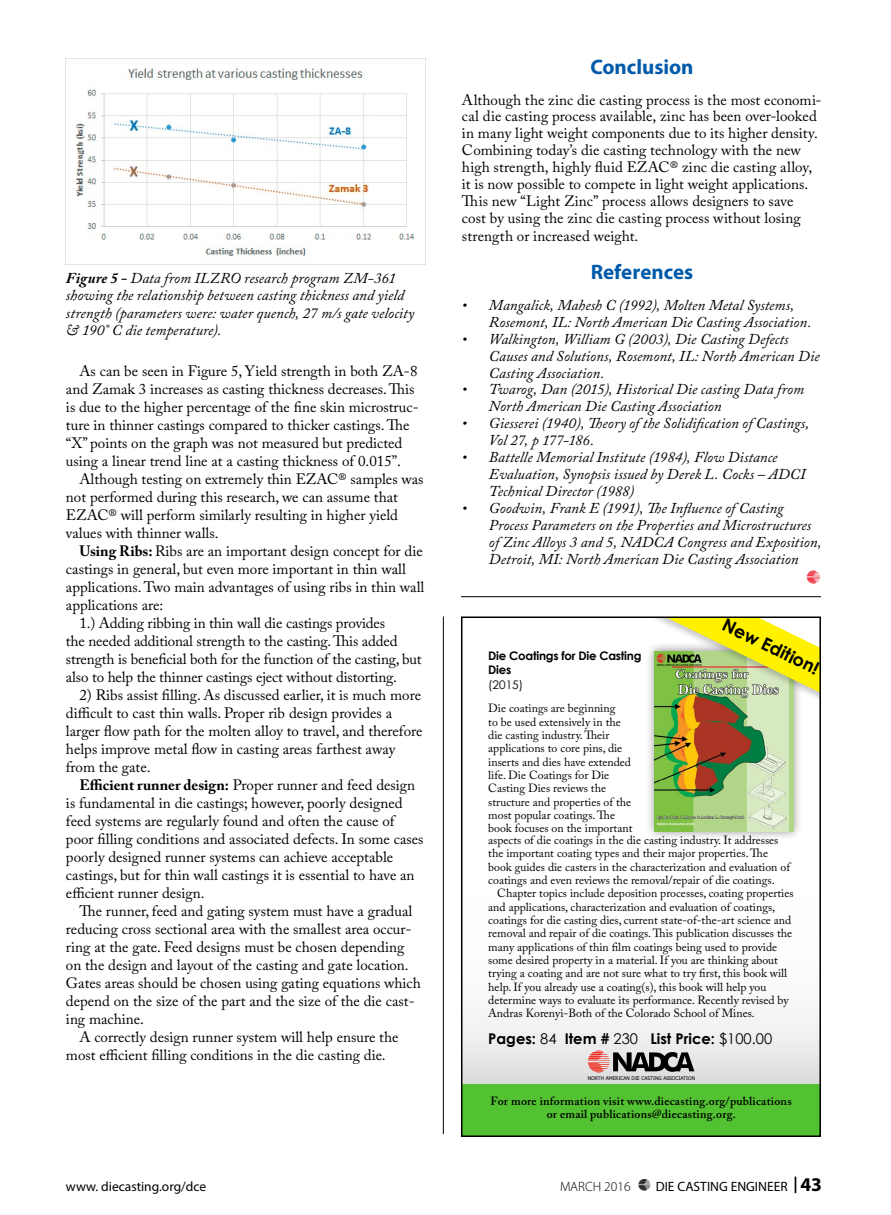
<style>
.page{position:relative;width:891px;height:1215px;background:#fff}
.page>*{position:absolute;margin:0;border:0;box-sizing:border-box;transform-origin:0 0}
.t1{font:700 21px "Myriad Pro";color:#005aaa}
.t2{font:700 17.7px "Century Gothic";color:#000}
.t3{font:15px/18px "Adobe Caslon Pro";color:#000}
.t4{font:italic 15px/17px "Adobe Caslon Pro";letter-spacing:.005em;color:#000}
.t5{font:15px "Fangate";color:#ed1c2e}
.t6{font:700 14.85px "Century Gothic";color:#000}
.t7{font:13.5px "Myriad Pro";color:#000}
.t8{font:11.85px/13.4px "Adobe Caslon Pro";color:#000}
.t9{font:600 11.85px/13.4px "Adobe Caslon Pro";letter-spacing:.02em;color:#000;text-align:center}
.t10{font:700 11.85px/14.2px "Century Gothic";letter-spacing:-.02em;color:#000}
.t11{font:11.85px "Century Gothic";color:#000}
.t12{font:5.1px "Tahoma";color:#000}
.s1{font-weight:700}
.s2{font-weight:400}
.s3{font-weight:300}
.s4{font-family:"Fangate"}
.s5{font-weight:700;font-stretch:condensed;font-size:16.5px}
.s6{font-weight:700;font-size:19.5px}
</style>
<div class="page">
<img style="left:66px;top:58px;width:360px;height:206px">
<svg style="left:464px;top:1017px;width:354px;height:67px;fill:#ebebec"></svg>
<div style="left:645px;top:642px;width:158px;height:199px;background:#000;opacity:.45"></div>
<img style="left:655px;top:730px;width:139px;height:101px">
<div style="left:462px;top:1084px;width:358px;height:52px;background:#53c232"></div>
<svg style="left:588px;top:1050px;width:106px;height:23px"></svg>
<div style="left:636px;top:617px;width:184px;height:113px;background:#000;opacity:.22"></div>
<svg style="left:666px;top:620px;width:152px;height:73px"></svg>
<div style="left:461px;top:617px;width:360px;height:520px;border:2px solid #000"></div>
<hr style="left:443px;top:617px;width:1px;height:517px;background:#000">
<hr style="left:461px;top:596px;width:360px;height:1px;background:#000">
<p class="t4" style="left:66px;top:269px;width:350px;line-height:17.4px"><span class="s1">Figure 5 -</span> Data from ILZRO research program ZM-361 showing the relationship between casting thickness and yield strength (parameters were: water quench, 27 m/s gate velocity &amp; 190° C die temperature).</p>
<p class="t3" style="left:66px;top:361px;width:354px;text-indent:14px">As can be seen in Figure 5, Yield strength in both ZA-8 and Zamak 3 increases as casting thickness decreases. This is due to the higher percentage of the fine skin microstruc&shy;ture in thinner castings compared to thicker castings. The “X” points on the graph was not measured but predicted using a linear trend line at a casting thickness of 0.015”.</p>
<p class="t3" style="left:66px;top:469px;width:359px;text-indent:14px">Although testing on extremely thin EZAC® samples was not performed during this research, we can assume that EZAC® will perform similarly resulting in higher yield values with thinner walls.</p>
<p class="t3" style="left:79px;top:541px;width:345px"><span class="s1">Using Ribs:</span> Ribs are an important design concept for die</p>
<p class="t3" style="left:66px;top:559px;width:341px">castings in general, but even more important in thin wall</p>
<p class="t3" style="left:66px;top:577px;width:360px">applications. Two main advantages of using ribs in thin wall</p>
<p class="t3" style="left:66px;top:595px;width:99px">applications are:</p>
<p class="t3" style="left:79px;top:613px;width:307px">1.) Adding ribbing in thin wall die castings provides</p>
<p class="t3" style="left:66px;top:631px;width:333px">the needed additional strength to the casting. This added</p>
<p class="t3" style="left:66px;top:649px;width:357px">strength is beneficial both for the function of the casting, but</p>
<p class="t3" style="left:66px;top:667px;width:333px">also to help the thinner castings eject without distorting.</p>
<p class="t3" style="left:66px;top:685px;width:358px;text-indent:14px">2) Ribs assist filling. As discussed earlier, it is much more difficult to cast thin walls. Proper rib design provides a larger flow path for the molten alloy to travel, and therefore helps improve metal flow in casting areas farthest away from the gate.</p>
<p class="t3" style="left:66px;top:775px;width:359px;text-indent:14px"><span class="s1">Efficient runner design:</span> Proper runner and feed design is fundamental in die castings; however, poorly designed feed systems are regularly found and often the cause of poor filling conditions and associated defects. In some cases poorly designed runner systems can achieve acceptable castings, but for thin wall castings it is essential to have an efficient runner design.</p>
<p class="t3" style="left:66px;top:901px;width:356px;text-indent:14px">The runner, feed and gating system must have a gradual reducing cross sectional area with the smallest area occur&shy;ring at the gate. Feed designs must be chosen depending on the design and layout of the casting and gate location.<br>Gates areas should be chosen using gating equations which depend on the size of the part and the size of the die cast&shy;ing machine.</p>
<p class="t3" style="left:66px;top:1027px;width:334px;text-indent:14px">A correctly design runner system will help ensure the most efficient filling conditions in the die casting die.</p>
<h1 class="t1" style="left:590px;top:53px;width:105px">Conclusion</h1>
<p class="t3" style="left:462px;top:91px;width:361px;line-height:17px">Although the zinc die casting process is the most economi&shy;cal die casting process available, zinc has been over-looked in many light weight components due to its higher density.<br>Combining today’s die casting technology with the new high strength, highly fluid EZAC® zinc die casting alloy, it is now possible to compete in light weight applications.<br>This new “Light Zinc” process allows designers to save<br>cost by using the zinc die casting process without losing strength or increased weight.</p>
<h1 class="t1" style="left:591px;top:259px;width:104px">References</h1>
<p class="t4" style="left:489px;top:296px;width:324px;text-indent:-27px">• Mangalick, Mahesh C (1992), Molten Metal Systems,<br>Rosemont, IL: North American Die Casting Association.</p>
<p class="t4" style="left:489px;top:330px;width:332px;text-indent:-27px">• Walkington, William G (2003), Die Casting Defects<br>Causes and Solutions, Rosemont, IL: North American Die<br>Casting Association.</p>
<p class="t4" style="left:489px;top:381px;width:317px;text-indent:-27px">• Twarog, Dan (2015), Historical Die casting Data from<br>North American Die Casting Association</p>
<p class="t4" style="left:489px;top:415px;width:322px;text-indent:-27px">• Giesserei (1940), Theory of the Solidification of Castings,<br>Vol 27, p 177-186.</p>
<p class="t4" style="left:489px;top:449px;width:318px;text-indent:-27px">• Battelle Memorial Institute (1984), Flow Distance<br>Evaluation, Synopsis issued by Derek L. Cocks – ADCI<br>Technical Director (1988)</p>
<p class="t4" style="left:489px;top:499px;width:334px;text-indent:-27px">• Goodwin, Frank E (1991), The Influence of Casting Process Parameters on the Properties and Microstructures of Zinc Alloys 3 and 5, NADCA Congress and Exposition, Detroit, MI: North American Die Casting Association</p>
<p class="t5" style="left:807px;top:571px;width:17px">!</p>
<p class="t10" style="left:488px;top:648px;width:155px">Die Coatings for Die Casting<br>Dies</p>
<p class="t11" style="left:488px;top:676px;width:36px">(2015)</p>
<p class="t2" style="left:730px;top:611px;width:107px;rotate:26deg">New Edition!</p>
<p class="t8" style="left:488px;top:702px;width:146px">Die coatings are beginning<br>to be used extensively in the die casting industry. Their applications to core pins, die inserts and dies have extended life. Die Coatings for Die<br>Casting Dies reviews the structure and properties of the most popular coatings. The book focuses on the important</p>
<p class="t8" style="left:488px;top:833px;width:303px">aspects of die coatings in the die casting industry. It addresses the important coating types and their major properties. The book guides die casters in the characterization and evaluation of coatings and even reviews the removal/repair of die coatings.</p>
<p class="t8" style="left:488px;top:887px;width:307px;text-indent:9px">Chapter topics include deposition processes, coating properties and applications, characterization and evaluation of coatings, coatings for die casting dies, current state-of-the-art science and removal and repair of die coatings. This publication discusses the many applications of thin film coatings being used to provide some desired property in a material. If you are thinking about trying a coating and are not sure what to try first, this book will help. If you already use a coating(s), this book will help you determine ways to evaluate its performance. Recently revised by Andras Korenyi-Both of the Colorado School of Mines.</p>
<p class="t6" style="left:488px;top:1027px;width:285px">Pages: <span class="s2">84</span> Item # <span class="s2">230</span> List Price: <span class="s2">$100.00</span></p>
<p class="t12" style="left:588px;top:1075px;width:109px">NORTH AMERICAN DIE CASTING ASSOCIATION</p>
<p class="t9" style="left:491px;top:1094px;width:303px">For more information visit www.diecasting.org/publications or email publications@diecasting.org.</p>
<p class="t7" style="left:66px;top:1178px;width:142px">www. diecasting.org/dce</p>
<p class="t7" style="left:560px;top:1178px;width:263px"><span class="s3">MARCH 2016</span> <span class="s4">1</span>DIE CASTING ENGINEER <span class="s5">|</span> <span class="s6">43</span></p>
</div>
